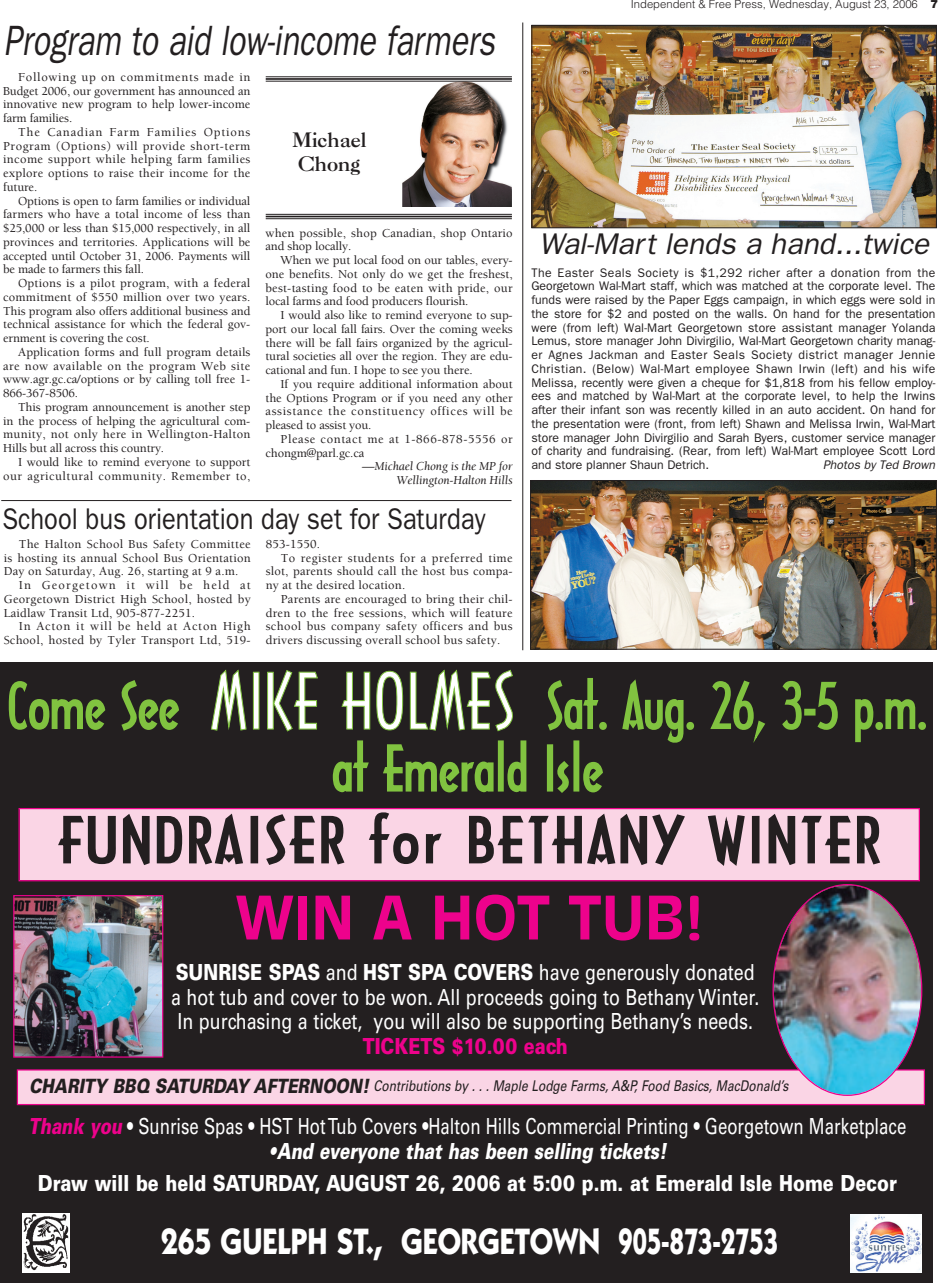
<style>
.page{position:relative;width:938px;height:1283px;background:#fff}
.page>*{position:absolute;margin:0;border:0;box-sizing:border-box;transform-origin:0 0}
.t1{font:59.12px/62.5px "Arquitectura";color:#81c340;text-align:center}
.t2{font:59.12px "Arquitectura";letter-spacing:.04em;color:#231f20;scale:1.26 1}
.t3{font:700 59.12px "Antique Olive";color:#ed028c}
.t4{font:italic 42.5px "Franklin Gothic";color:#231f20;scale:.76 1}
.t5{font:700 36.88px "Itc Kabel";color:#fff;scale:.82 1}
.t6{font:30px "Franklin Gothic";color:#231f20;scale:.85 1}
.t7{font:italic 30px "Franklin Gothic";color:#231f20}
.t8{font:22.12px/24.6px "Univers";color:#fff;scale:.81 1}
.t9{font:22.12px "Univers";color:#fff;scale:.76 1}
.t10{font:900 22.12px "Univers";color:#fff;scale:.81 1}
.t11{font:italic 900 22.12px "Univers";color:#fff;scale:.76 1}
.t12{font:900 22.12px "Univers";color:#ed028c;scale:.81 1}
.t13{font:20px/24px "Caslon Three";color:#231f20;text-align:center}
.t14{font:italic 14.75px "Univers";color:#231f20;scale:.81 1}
.t15{font:500 12.5px/13.8px "Berkeley";letter-spacing:.015em;color:#231f20;text-align:justify}
.t16{font:12.5px/13.8px "Franklin Gothic";color:#231f20;text-align:justify}
.t17{font:500 12.5px/13.8px "Berkeley";letter-spacing:.04em;color:#231f20;text-align:right}
.t18{font:500 12.5px/13.8px "Berkeley";letter-spacing:.045em;color:#231f20}
.t19{font:italic 12.5px/13.8px "Berkeley";letter-spacing:-.01em;color:#231f20;text-align:right}
.t20{font:500 12.5px "Berkeley";letter-spacing:.035em;color:#231f20}
.t21{font:500 12.5px "Berkeley";letter-spacing:.06em;color:#231f20}
.t22{font:500 12.5px "Berkeley";letter-spacing:.095em;color:#231f20}
.t23{font:italic 12.5px "Franklin Gothic";color:#231f20}
.t24{font:300 11.25px "Helvetica";color:#231f20}
.s1{font-weight:900}
.s2{font-size:73.88px;color:#fff}
.s3{font-weight:900;font-size:19.75px}
.s4{font-weight:900;font-style:italic;color:#ed028c}
</style>
<div class="page">
<div style="left:0;top:662px;width:932px;height:620px;background:#231f20"></div>
<img style="left:22px;top:1213px;width:47px;height:59px">
<img style="left:850px;top:1215px;width:71px;height:57px">
<div style="left:20px;top:809px;width:898px;height:71px;background:#fad5e5"></div>
<div style="left:19px;top:808px;width:900px;height:73px;border:1px solid #ed028c"></div>
<div style="left:18px;top:1070px;width:905px;height:34px;background:#fad5e5"></div>
<div style="left:17px;top:1069px;width:908px;height:36px;border:1px solid #ed028c"></div>
<img style="left:772px;top:884px;width:150px;height:212px">
<img style="left:15px;top:897px;width:146px;height:158px">
<div style="left:13px;top:895px;width:150px;height:162px;border:1px solid #ed028c"></div>
<svg style="left:266px;top:77px;width:246px;height:143px"></svg>
<img style="left:403px;top:82px;width:108px;height:124px">
<div style="left:267px;top:101px;width:124px;height:104px;background:#fff"></div>
<hr style="left:266px;top:76px;width:246px;height:1px;background:#231f20">
<hr style="left:266px;top:78px;width:246px;height:2px;background:#231f20">
<hr style="left:266px;top:81px;width:246px;height:1px;background:#231f20">
<hr style="left:266px;top:214px;width:246px;height:1px;background:#231f20">
<hr style="left:266px;top:216px;width:246px;height:1px;background:#231f20">
<hr style="left:266px;top:218px;width:246px;height:1px;background:#231f20">
<hr style="left:1px;top:500px;width:510px;height:1px;background:#231f20">
<hr style="left:522px;top:22px;width:1px;height:628px;background:#231f20">
<img style="left:533px;top:27px;width:401px;height:199px">
<div style="left:531px;top:25px;width:405px;height:203px;border:1px solid #231f20"></div>
<img style="left:532px;top:482px;width:402px;height:165px">
<div style="left:530px;top:480px;width:406px;height:169px;border:1px solid #231f20"></div>
<h2 class="t4" style="left:4px;top:26px;width:655px">Program to aid low-income farmers</h2>
<p class="t15" style="left:3px;top:71px;width:249px;text-indent:15px">Following up on commitments made in Budget 2006, our government has announced an innovative new program to help lower-income farm families.</p>
<p class="t15" style="left:3px;top:126px;width:249px;text-indent:15px">The Canadian Farm Families Options Program (Options) will provide short-term income support while helping farm families explore options to raise their income for the future.</p>
<p class="t15" style="left:3px;top:195px;width:249px;text-indent:15px">Options is open to farm families or individual farmers who have a total income of less than $25,000 or less than $15,000 respectively, in all provinces and territories. Applications will be accepted until October 31, 2006. Payments will be made to farmers this fall.</p>
<p class="t15" style="left:3px;top:277px;width:249px;text-indent:15px">Options is a pilot program, with a federal commitment of $550 million over two years.<br>This program also offers additional business and technical assistance for which the federal gov&shy;ernment is covering the cost.</p>
<p class="t15" style="left:3px;top:346px;width:249px;text-indent:15px">Application forms and full program details are now available on the program Web site www.agr.gc.ca/options or by calling toll free 1- 866-367-8506.</p>
<p class="t15" style="left:3px;top:401px;width:249px;text-indent:15px">This program announcement is another step in the process of helping the agricultural com&shy;munity, not only here in Wellington-Halton Hills but all across this country.</p>
<p class="t17" style="left:3px;top:456px;width:249px">I would like to remind everyone to support our agricultural community. Remember to,</p>
<h3 class="t13" style="left:292px;top:129px;width:76px">Michael<br>Chong</h3>
<p class="t15" style="left:265px;top:227px;width:249px">when possible, shop Canadian, shop Ontario and shop locally.</p>
<p class="t15" style="left:265px;top:254px;width:249px;text-indent:15px">When we put local food on our tables, every&shy;one benefits. Not only do we get the freshest, best-tasting food to be eaten with pride, our local farms and food producers flourish.</p>
<p class="t15" style="left:265px;top:309px;width:249px;text-indent:15px">I would also like to remind everyone to sup&shy;port our local fall fairs. Over the coming weeks there will be fall fairs organized by the agricul&shy;tural societies all over the region. They are edu&shy;cational and fun. I hope to see you there.</p>
<p class="t15" style="left:265px;top:378px;width:249px;text-indent:15px">If you require additional information about the Options Program or if you need any other assistance the constituency offices will be pleased to assist you.</p>
<p class="t18" style="left:265px;top:433px;width:249px;text-indent:15px">Please contact me at 1-866-878-5556 or chongm@parl.gc.ca</p>
<p class="t19" style="left:362px;top:461px;width:152px">—Michael Chong is the MP for<br>Wellington-Halton Hills</p>
<h3 class="t6" style="left:2px;top:508px;width:569px">School bus orientation day set for Saturday</h3>
<p class="t15" style="left:19px;top:538px;width:233px">The Halton School Bus Safety Committee</p>
<p class="t15" style="left:4px;top:552px;width:248px">is hosting its annual School Bus Orientation</p>
<p class="t15" style="left:4px;top:565px;width:236px">Day on Saturday, Aug. 26, starting at 9 a.m.</p>
<p class="t22" style="left:19px;top:580px;width:233px">In Georgetown it will be held at</p>
<p class="t15" style="left:4px;top:593px;width:248px">Georgetown District High School, hosted by</p>
<p class="t15" style="left:4px;top:607px;width:193px">Laidlaw Transit Ltd, 905-877-2251.</p>
<p class="t21" style="left:19px;top:621px;width:233px">In Acton it will be held at Acton High</p>
<p class="t15" style="left:4px;top:634px;width:248px">School, hosted by Tyler Transport Ltd, 519-</p>
<p class="t15" style="left:266px;top:538px;width:56px">853-1550.</p>
<p class="t20" style="left:281px;top:552px;width:233px">To register students for a preferred time</p>
<p class="t15" style="left:266px;top:565px;width:248px">slot, parents should call the host bus compa-</p>
<p class="t15" style="left:266px;top:579px;width:141px">ny at the desired location.</p>
<p class="t15" style="left:281px;top:593px;width:233px">Parents are encouraged to bring their chil-</p>
<p class="t15" style="left:266px;top:607px;width:248px">dren to the free sessions, which will feature</p>
<p class="t15" style="left:266px;top:620px;width:248px">school bus company safety officers and bus</p>
<p class="t15" style="left:266px;top:634px;width:236px">drivers discussing overall school bus safety.</p>
<p class="t24" style="left:631px;top:0;width:308px">Independent &amp; Free Press, Wednesday, August 23, 2006 <span class="s1">7</span></p>
<h3 class="t7" style="left:539px;top:233px;width:396px">Wal-Mart lends a hand...twice</h3>
<p class="t16" style="left:531px;top:266px;width:405px">The Easter Seals Society is $1,292 richer after a donation from the Georgetown Wal-Mart staff, which was matched at the corporate level. The funds were raised by the Paper Eggs campaign, in which eggs were sold in the store for $2 and posted on the walls. On hand for the presentation were (from left) Wal-Mart Georgetown store assistant manager Yolanda Lemus, store manager John Divirgilio, Wal-Mart Georgetown charity manag&shy;er Agnes Jackman and Easter Seals Society district manager Jennie Christian. (Below) Wal-Mart employee Shawn Irwin (left) and his wife Melissa, recently were given a cheque for $1,818 from his fellow employ&shy;ees and matched by Wal-Mart at the corporate level, to help the Irwins after their infant son was recently killed in an auto accident. On hand for the presentation were (front, from left) Shawn and Melissa Irwin, Wal-Mart store manager John Divirgilio and Sarah Byers, customer service manager of charity and fundraising. (Rear, from left) Wal-Mart employee Scott Lord and store planner Shaun Detrich.</p>
<p class="t23" style="left:823px;top:460px;width:115px">Photos by Ted Brown</p>
<h1 class="t1" style="left:8px;top:679px;width:920px">Come See <span class="s2">MIKE HOLMES</span> Sat. Aug. 26, 3-5 p.m. at Emerald Isle</h1>
<h1 class="t2" style="left:59px;top:813px;width:653px">FUNDRAISER for BETHANY WINTER</h1>
<h1 class="t3" style="left:235px;top:893px;width:471px">WIN A HOT TUB!</h1>
<h3 class="t8" style="left:171px;top:962px;width:727px"><span class="s1">SUNRISE SPAS</span> and <span class="s1">HST SPA COVERS</span> have generously donated a hot tub and cover to be won. All proceeds going to Bethany Winter.<br>In purchasing a ticket, you will also be supporting Bethany’s needs.</h3>
<h3 class="t12" style="left:363px;top:1038px;width:255px">TICKETS $10.00 each</h3>
<p class="t14" style="left:29px;top:1080px;width:941px"><span class="s3">CHARITY BBQ SATURDAY AFTERNOON!</span> Contributions by . . . Maple Lodge Farms, A&amp;P, Food Basics, MacDonald’s</p>
<h3 class="t9" style="left:29px;top:1117px;width:1156px"><span class="s4">Thank you</span> • Sunrise Spas • HST Hot Tub Covers •Halton Hills Commercial Printing • Georgetown Marketplace</h3>
<h3 class="t11" style="left:268px;top:1142px;width:529px">•And everyone that has been selling tickets!</h3>
<h3 class="t10" style="left:38px;top:1174px;width:1062px">Draw will be held SATURDAY, AUGUST 26, 2006 at 5:00 p.m. at Emerald Isle Home Decor</h3>
<h3 class="t5" style="left:161px;top:1227px;width:753px">265 GUELPH ST., GEORGETOWN 905-873-2753</h3>
</div>
